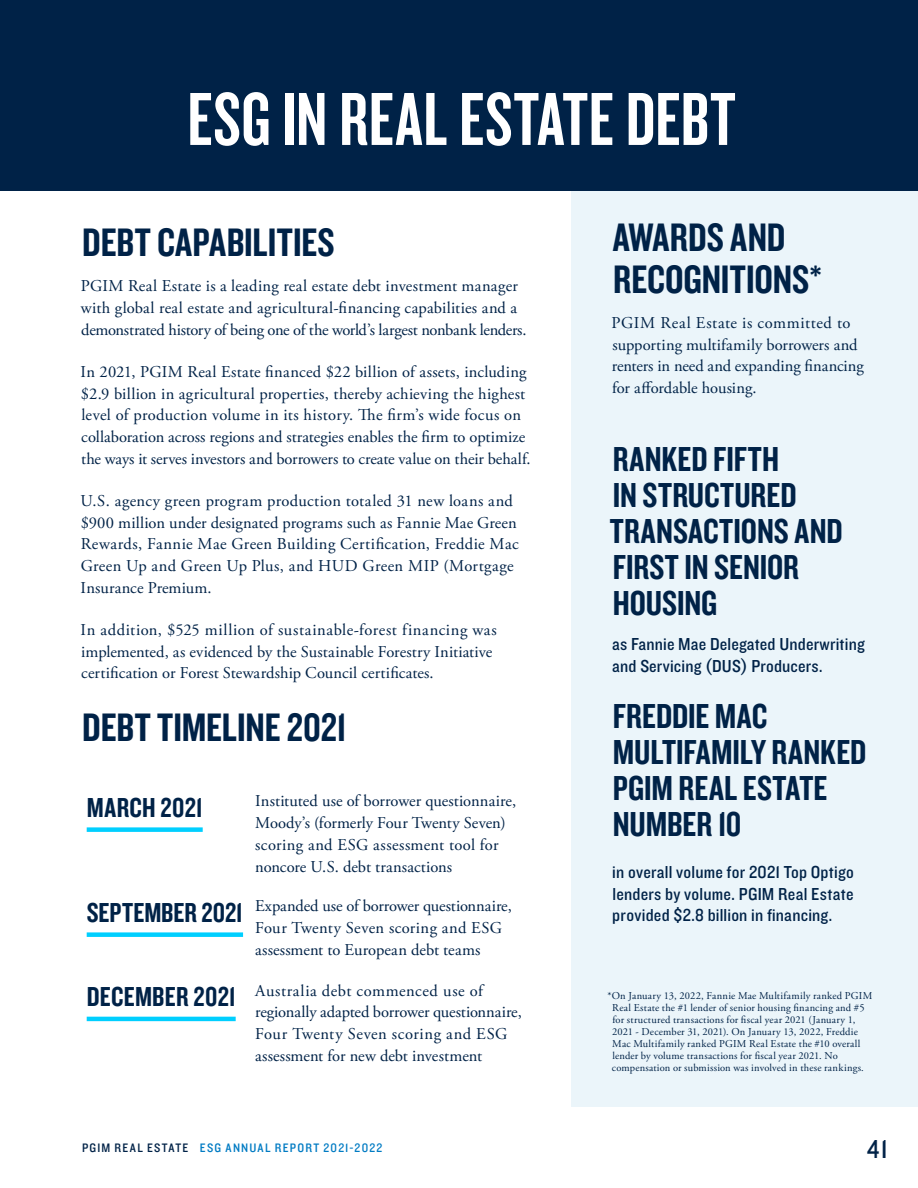
<style>
.page{position:relative;width:918px;height:1188px;background:#fff}
.page>*{position:absolute;margin:0;border:0;box-sizing:border-box;transform-origin:0 0}
.t1{font:78px "Knockout 48 Featherweight";letter-spacing:.005em;color:#fff}
.SUBHEADER{font:41.25px/42px "Knockout 49 Liteweight";color:#002247}
.SUBHEADER-2{font:36px/36px "Knockout 49 Liteweight";color:#002247}
.numbers_small{font:36px/36px "Knockout 49 Liteweight";letter-spacing:-.005em;color:#002247}
.underline_title{font:28.5px "Knockout 49 Liteweight";letter-spacing:.005em;color:#002247}
.t2{font:27px "Knockout 30 Junior Welterwt";color:#002247}
.STATS{font:18px/21.8px "Knockout 30 Junior Welterwt";letter-spacing:.01em;color:#002247;text-align:justify}
.numbers_small-2{font:18px/21.6px "Knockout 30 Junior Welterwt";letter-spacing:.01em;color:#002247}
.Body_Text{font:16.5px/21.8px "Adobe Garamond Pro";letter-spacing:.01em;color:#002247}
.t3{font:12.75px "Knockout 30 Junior Welterwt";letter-spacing:.1em;color:#007bc3}
.Footnote{font:10.5px/12px "Adobe Garamond Pro";letter-spacing:.02em;color:#002247}
.s1{color:#002247}
</style>
<div class="page">
<div style="left:571px;top:183px;width:347px;height:923px;background:#ebf5fa"></div>
<div style="left:0;top:0;width:918px;height:190px;background:#002247"></div>
<div style="left:87px;top:827px;width:116px;height:5px;background:#00cfff"></div>
<div style="left:87px;top:932px;width:156px;height:5px;background:#00cfff"></div>
<hr style="left:87px;top:1017px;width:149px;height:4px;background:#00cfff">
<p class="t1" style="left:187px;top:71px;width:550px">ESG IN REAL ESTATE DEBT</p>
<p class="SUBHEADER" style="left:82px;top:220px;width:254px">DEBT CAPABILITIES</p>
<p class="Body_Text" style="left:81px;top:276px;width:447px">PGIM Real Estate is a leading real estate debt investment manager with global real estate and agricultural-financing capabilities and a demonstrated history of being one of the world’s largest nonbank lenders.</p>
<p class="Body_Text" style="left:81px;top:361px;width:451px">In 2021, PGIM Real Estate financed $22 billion of assets, including $2.9 billion in agricultural properties, thereby achieving the highest level of production volume in its history. The firm’s wide focus on collaboration across regions and strategies enables the firm to optimize the ways it serves investors and borrowers to create value on their behalf.</p>
<p class="Body_Text" style="left:81px;top:490px;width:440px">U.S. agency green program production totaled 31 new loans and $900 million under designated programs such as Fannie Mae Green Rewards, Fannie Mae Green Building Certification, Freddie Mac Green Up and Green Up Plus, and HUD Green MIP (Mortgage Insurance Premium.</p>
<p class="Body_Text" style="left:81px;top:619px;width:418px">In addition, $525 million of sustainable-forest financing was implemented, as evidenced by the Sustainable Forestry Initiative certification or Forest Stewardship Council certificates.</p>
<p class="SUBHEADER" style="left:82px;top:704px;width:266px">DEBT TIMELINE 2021</p>
<p class="underline_title" style="left:87px;top:790px;width:118px">MARCH 2021</p>
<p class="Body_Text" style="left:255px;top:791px;width:263px">Instituted use of borrower questionnaire, Moody’s (formerly Four Twenty Seven) scoring and ESG assessment tool for noncore U.S. debt transactions</p>
<p class="underline_title" style="left:87px;top:895px;width:158px">SEPTEMBER 2021</p>
<p class="Body_Text" style="left:255px;top:896px;width:258px">Expanded use of borrower questionnaire,<br>Four Twenty Seven scoring and ESG assessment to European debt teams</p>
<p class="underline_title" style="left:87px;top:979px;width:151px">DECEMBER 2021</p>
<p class="Body_Text" style="left:255px;top:980px;width:268px">Australia debt commenced use of regionally adapted borrower questionnaire, Four Twenty Seven scoring and ESG assessment for new debt investment</p>
<p class="t3" style="left:82px;top:1140px;width:302px"><span class="s1">PGIM REAL ESTATE</span> ESG ANNUAL REPORT 2021-2022</p>
<p class="SUBHEADER" style="left:613px;top:214px;width:211px">AWARDS AND<br>RECOGNITIONS*</p>
<p class="Body_Text" style="left:612px;top:312px;width:254px">PGIM Real Estate is committed to supporting multifamily borrowers and renters in need and expanding financing for affordable housing.</p>
<p class="SUBHEADER-2" style="left:610px;top:440px;width:234px">RANKED FIFTH<br>IN STRUCTURED<br>TRANSACTIONS AND<br>FIRST IN SENIOR<br>HOUSING</p>
<p class="numbers_small-2" style="left:612px;top:633px;width:254px">as Fannie Mae Delegated Underwriting and Servicing (DUS) Producers.</p>
<p class="numbers_small" style="left:613px;top:697px;width:255px">FREDDIE MAC<br>MULTIFAMILY RANKED<br>PGIM REAL ESTATE<br>NUMBER 10</p>
<p class="STATS" style="left:612px;top:860px;width:243px">in overall volume for 2021 Top Optigo lenders by volume. PGIM Real Estate provided $2.8 billion in financing.</p>
<p class="Footnote" style="left:612px;top:990px;width:262px;text-indent:-4px">*On January 13, 2022, Fannie Mae Multifamily ranked PGIM Real Estate the #1 lender of senior housing financing and #5 for structured transactions for fiscal year 2021 (January 1, 2021 - December 31, 2021). On January 13, 2022, Freddie Mac Multifamily ranked PGIM Real Estate the #10 overall lender by volume transactions for fiscal year 2021. No compensation or submission was involved in these rankings.</p>
<h3 class="t2" style="left:867px;top:1131px;width:22px">41</h3>
</div>
